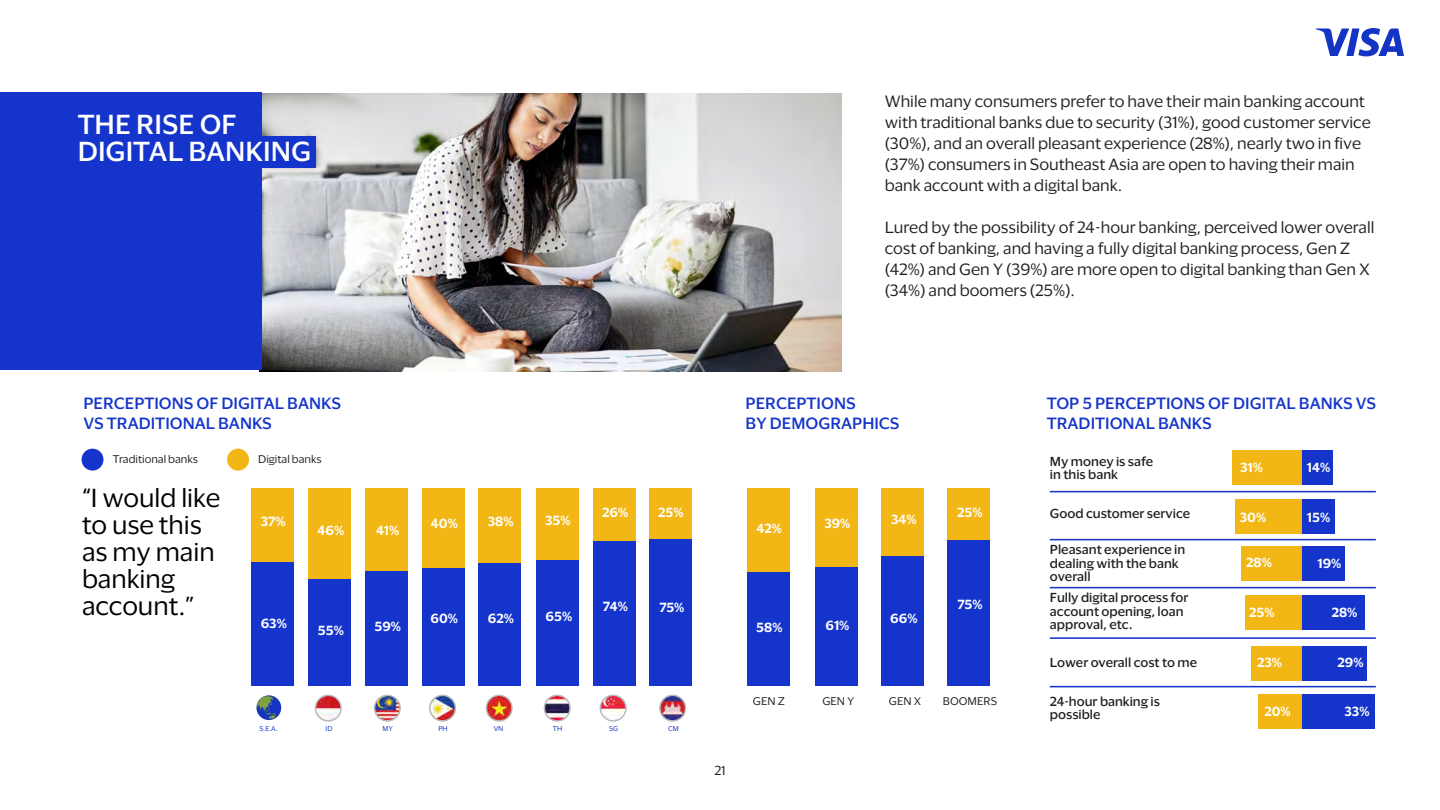
<style>
.page{position:relative;width:1440px;height:810px;background:#fff}
.page>*{position:absolute;margin:0;border:0;box-sizing:border-box;transform-origin:0 0}
.t1{font:500 25.35px/27px "Visa Dialect";color:#fff}
.t2{font:24px/27px "Visa Dialect";color:#000}
.t3{font:15px/21px "Visa Dialect";color:#231f20}
.t4{font:500 15px/19.5px "Visa Dialect";color:#1434cb}
.t5{font:600 12.15px "Visa Dialect";color:#fff}
.t6{font:500 12px/13.5px "Visa Dialect";color:#231f20}
.t7{font:12px "Visa Dialect";color:#231f20}
.t8{font:10.2px "Visa Dialect";color:#231f20}
.t9{font:6.45px "Visa Dialect";color:#1434c5}
</style>
<div class="page">
<div style="left:251px;top:488px;width:43px;height:198px;background:#1434cb"></div>
<div style="left:251px;top:488px;width:43px;height:73px;background:#f2b615"></div>
<svg style="left:1315px;top:28px;width:89px;height:28px"></svg>
<div style="left:747px;top:488px;width:42px;height:198px;background:#1434cb"></div>
<div style="left:747px;top:488px;width:42px;height:84px;background:#f2b615"></div>
<div style="left:1301px;top:450px;width:32px;height:34px;background:#1434cb"></div>
<div style="left:1232px;top:450px;width:70px;height:34px;background:#f2b615"></div>
<div style="left:1301px;top:499px;width:34px;height:34px;background:#1434cb"></div>
<div style="left:1235px;top:499px;width:67px;height:34px;background:#f2b615"></div>
<div style="left:1301px;top:547px;width:44px;height:34px;background:#1434cb"></div>
<div style="left:1241px;top:547px;width:61px;height:34px;background:#f2b615"></div>
<div style="left:1301px;top:596px;width:64px;height:34px;background:#1434cb"></div>
<div style="left:1245px;top:596px;width:57px;height:34px;background:#f2b615"></div>
<div style="left:1301px;top:646px;width:66px;height:34px;background:#1434cb"></div>
<div style="left:1251px;top:646px;width:51px;height:34px;background:#f2b615"></div>
<div style="left:1301px;top:694px;width:74px;height:35px;background:#1434cb"></div>
<div style="left:1258px;top:694px;width:44px;height:35px;background:#f2b615"></div>
<div style="left:815px;top:488px;width:42px;height:198px;background:#1434cb"></div>
<div style="left:815px;top:488px;width:42px;height:78px;background:#f2b615"></div>
<div style="left:881px;top:488px;width:43px;height:198px;background:#1434cb"></div>
<div style="left:881px;top:488px;width:43px;height:67px;background:#f2b615"></div>
<div style="left:947px;top:488px;width:43px;height:198px;background:#1434cb"></div>
<div style="left:947px;top:488px;width:43px;height:51px;background:#f2b615"></div>
<img style="left:430px;top:695px;width:25px;height:26px;border-radius:13px">
<div style="left:429px;top:695px;width:27px;height:27px;border:2px solid #b8babc;border-radius:50%"></div>
<div style="left:422px;top:488px;width:42px;height:198px;background:#1434cb"></div>
<div style="left:422px;top:488px;width:42px;height:80px;background:#f2b615"></div>
<img style="left:544px;top:695px;width:26px;height:26px;border-radius:13px">
<div style="left:544px;top:695px;width:27px;height:27px;border:2px solid #b8babc;border-radius:50%"></div>
<div style="left:536px;top:488px;width:42px;height:198px;background:#1434cb"></div>
<div style="left:536px;top:488px;width:42px;height:71px;background:#f2b615"></div>
<div style="left:365px;top:488px;width:43px;height:198px;background:#1434cb"></div>
<div style="left:365px;top:488px;width:43px;height:82px;background:#f2b615"></div>
<img style="left:374px;top:695px;width:26px;height:26px;border-radius:13px">
<div style="left:374px;top:695px;width:27px;height:27px;border:2px solid #b8babc;border-radius:50%"></div>
<div style="left:308px;top:488px;width:43px;height:198px;background:#1434cb"></div>
<div style="left:308px;top:488px;width:43px;height:90px;background:#f2b615"></div>
<img style="left:315px;top:695px;width:26px;height:26px;border-radius:13px">
<div style="left:315px;top:695px;width:27px;height:27px;border:2px solid #b8babc;border-radius:50%"></div>
<div style="left:256px;top:695px;width:25px;height:25px;background:#1434c1;border-radius:50%"></div>
<svg style="left:256px;top:695px;width:20px;height:25px"></svg>
<div style="left:649px;top:488px;width:42px;height:198px;background:#1434cb"></div>
<div style="left:649px;top:488px;width:42px;height:50px;background:#f2b615"></div>
<img style="left:660px;top:695px;width:25px;height:26px;border-radius:13px">
<div style="left:659px;top:695px;width:27px;height:27px;border:2px solid #b8babc;border-radius:50%"></div>
<div style="left:593px;top:488px;width:42px;height:198px;background:#1434cb"></div>
<div style="left:593px;top:488px;width:42px;height:53px;background:#f2b615"></div>
<img style="left:600px;top:695px;width:26px;height:26px;border-radius:13px">
<div style="left:599px;top:695px;width:28px;height:27px;border:2px solid #b8babc;border-radius:50%"></div>
<div style="left:478px;top:488px;width:43px;height:198px;background:#1434cb"></div>
<div style="left:478px;top:488px;width:43px;height:75px;background:#f2b615"></div>
<img style="left:486px;top:695px;width:26px;height:26px;border-radius:13px">
<div style="left:486px;top:695px;width:27px;height:27px;border:2px solid #b8babc;border-radius:50%"></div>
<div style="left:82px;top:449px;width:21px;height:22px;background:#1434cb;border-radius:50%"></div>
<div style="left:227px;top:449px;width:22px;height:22px;background:#f2b615;border-radius:50%"></div>
<hr style="left:1050px;top:491px;width:326px;height:1px;background:#1434cb">
<hr style="left:1050px;top:539px;width:326px;height:1px;background:#1434cb">
<hr style="left:1050px;top:587px;width:326px;height:1px;background:#1434cb">
<hr style="left:1050px;top:637px;width:326px;height:2px;background:#1434cb">
<hr style="left:1050px;top:686px;width:326px;height:1px;background:#1434cb">
<img style="left:260px;top:93px;width:581px;height:278px">
<div style="left:0;top:93px;width:261px;height:277px;background:#1434cb"></div>
<div style="left:190px;top:136px;width:125px;height:32px;background:#1434cb"></div>
<p class="t1" style="left:78px;top:109px;width:235px">THE RISE OF<br>DIGITAL BANKING</p>
<p class="t3" style="left:885px;top:89px;width:487px">While many consumers prefer to have their main banking account with traditional banks due to security (31%), good customer service (30%), and an overall pleasant experience (28%), nearly two in five (37%) consumers in Southeast Asia are open to having their main bank account with a digital bank.</p>
<p class="t3" style="left:885px;top:215px;width:491px">Lured by the possibility of 24-hour banking, perceived lower overall cost of banking, and having a fully digital banking process, Gen Z (42%) and Gen Y (39%) are more open to digital banking than Gen X (34%) and boomers (25%).</p>
<p class="t4" style="left:83px;top:393px;width:259px">PERCEPTIONS OF DIGITAL BANKS<br>VS TRADITIONAL BANKS</p>
<p class="t4" style="left:745px;top:393px;width:156px">PERCEPTIONS<br>BY DEMOGRAPHICS</p>
<p class="t4" style="left:1046px;top:393px;width:331px">TOP 5 PERCEPTIONS OF DIGITAL BANKS VS<br>TRADITIONAL BANKS</p>
<p class="t8" style="left:113px;top:452px;width:87px">Traditional banks</p>
<p class="t2" style="left:82px;top:483px;width:140px">“I would like to use this as my main banking account.”</p>
<p class="t8" style="left:258px;top:452px;width:65px">Digital banks</p>
<p class="t5" style="left:261px;top:512px;width:26px">37%</p>
<p class="t5" style="left:317px;top:521px;width:28px">46%</p>
<p class="t5" style="left:376px;top:521px;width:25px">41%</p>
<p class="t5" style="left:431px;top:514px;width:28px">40%</p>
<p class="t5" style="left:488px;top:512px;width:27px">38%</p>
<p class="t5" style="left:545px;top:511px;width:27px">35%</p>
<p class="t5" style="left:602px;top:503px;width:28px">26%</p>
<p class="t5" style="left:658px;top:503px;width:27px">25%</p>
<p class="t5" style="left:261px;top:614px;width:28px">63%</p>
<p class="t5" style="left:318px;top:621px;width:28px">55%</p>
<p class="t5" style="left:374px;top:617px;width:28px">59%</p>
<p class="t5" style="left:430px;top:609px;width:29px">60%</p>
<p class="t5" style="left:488px;top:609px;width:28px">62%</p>
<p class="t5" style="left:545px;top:607px;width:28px">65%</p>
<p class="t5" style="left:603px;top:597px;width:26px">74%</p>
<p class="t5" style="left:659px;top:598px;width:27px">75%</p>
<p class="t9" style="left:259px;top:724px;width:20px">S.E.A.</p>
<p class="t9" style="left:326px;top:724px;width:8px">ID</p>
<p class="t9" style="left:668px;top:724px;width:12px">CM</p>
<p class="t9" style="left:609px;top:724px;width:11px">SG</p>
<p class="t9" style="left:382px;top:724px;width:12px">MY</p>
<p class="t9" style="left:438px;top:724px;width:11px">PH</p>
<p class="t9" style="left:494px;top:724px;width:11px">VN</p>
<p class="t9" style="left:553px;top:724px;width:11px">TH</p>
<p class="t7" style="left:714px;top:762px;width:13px">21</p>
<p class="t5" style="left:756px;top:519px;width:27px">42%</p>
<p class="t5" style="left:756px;top:618px;width:28px">58%</p>
<p class="t5" style="left:824px;top:514px;width:28px">39%</p>
<p class="t5" style="left:825px;top:616px;width:25px">61%</p>
<p class="t5" style="left:891px;top:510px;width:27px">34%</p>
<p class="t5" style="left:890px;top:609px;width:29px">66%</p>
<p class="t5" style="left:957px;top:503px;width:27px">25%</p>
<p class="t5" style="left:957px;top:595px;width:27px">75%</p>
<p class="t8" style="left:753px;top:694px;width:33px">GEN Z</p>
<p class="t8" style="left:822px;top:694px;width:34px">GEN Y</p>
<p class="t8" style="left:889px;top:694px;width:34px">GEN X</p>
<p class="t8" style="left:943px;top:694px;width:56px">BOOMERS</p>
<p class="t6" style="left:1050px;top:454px;width:105px">My money is safe in this bank</p>
<p class="t6" style="left:1050px;top:506px;width:142px">Good customer service</p>
<p class="t6" style="left:1050px;top:542px;width:137px">Pleasant experience in dealing with the bank overall</p>
<p class="t6" style="left:1050px;top:590px;width:140px">Fully digital process for account opening, loan approval, etc.</p>
<p class="t6" style="left:1050px;top:655px;width:149px">Lower overall cost to me</p>
<p class="t6" style="left:1050px;top:694px;width:111px">24-hour banking is possible</p>
<p class="t5" style="left:1240px;top:458px;width:24px">31%</p>
<p class="t5" style="left:1307px;top:458px;width:25px">14%</p>
<p class="t5" style="left:1239px;top:508px;width:28px">30%</p>
<p class="t5" style="left:1307px;top:508px;width:25px">15%</p>
<p class="t5" style="left:1246px;top:553px;width:27px">28%</p>
<p class="t5" style="left:1317px;top:554px;width:25px">19%</p>
<p class="t5" style="left:1249px;top:603px;width:27px">25%</p>
<p class="t5" style="left:1331px;top:603px;width:27px">28%</p>
<p class="t5" style="left:1257px;top:652px;width:26px">23%</p>
<p class="t5" style="left:1337px;top:652px;width:27px">29%</p>
<p class="t5" style="left:1264px;top:701px;width:28px">20%</p>
<p class="t5" style="left:1344px;top:701px;width:26px">33%</p>
</div>
